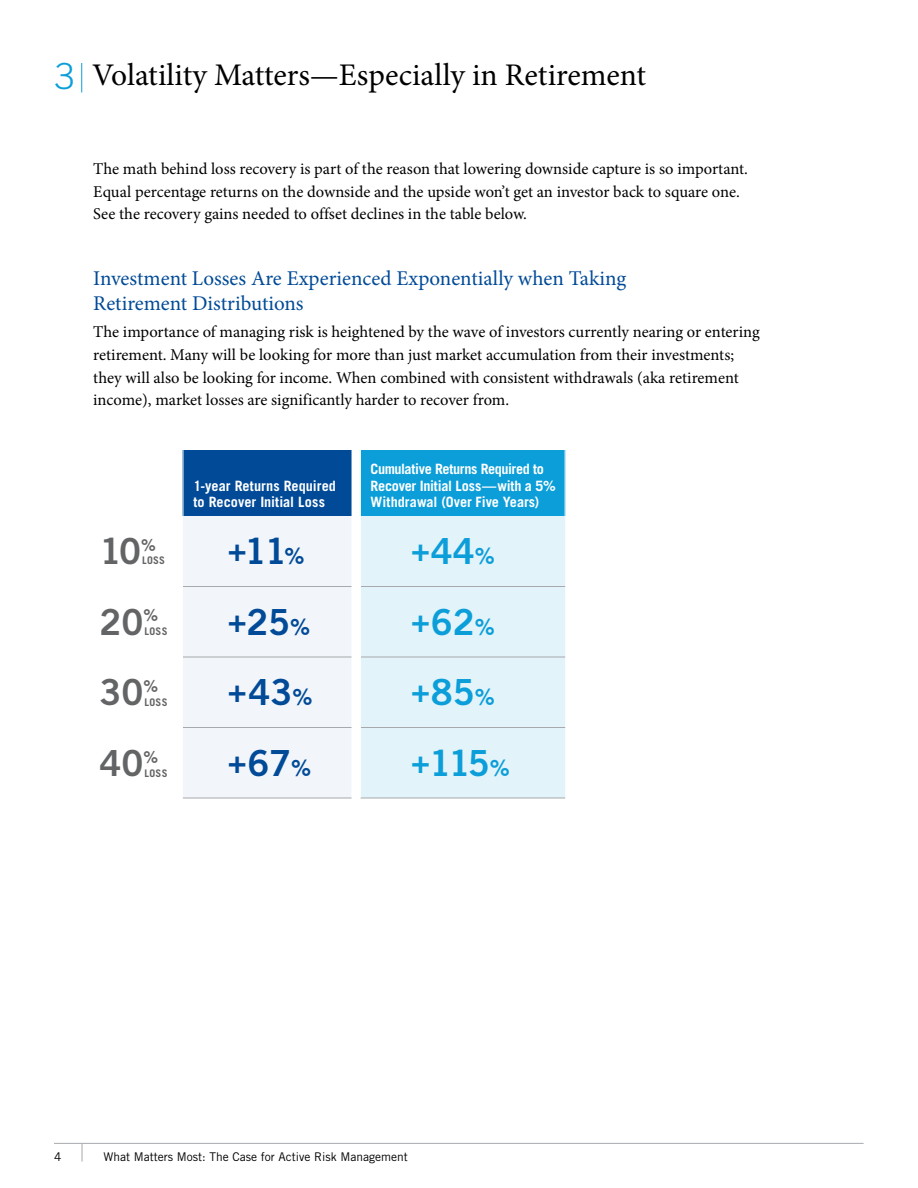
<style>
.page{position:relative;width:918px;height:1188px;background:#fff}
.page>*{position:absolute;margin:0;border:0;box-sizing:border-box;transform-origin:0 0}
.t1{font:36px "Trade Gothic LT Std Bd 2";color:#0c9ed9}
.t2{font:36px "Trade Gothic LT Std Bd 2";letter-spacing:-.01em;color:#004a97}
.t3{font:36px "Trade Gothic LT Std Bd 2";color:#636466}
.t4{font:31.5px "Minion Pro";color:#000}
.t5{font:21px/25.5px "Minion Pro";color:#004a97}
.t6{font:16.5px/22.5px "Minion Pro";color:#000}
.t7{font:700 14.25px/16.5px "Trade Gothic LT Std";letter-spacing:-.01em;color:#fff}
.t8{font:12px "Trade Gothic LT Std";color:#000}
.t9{font:700 10.5px "Trade Gothic LT Std";letter-spacing:.03em;color:#636466}
.s1{font-family:"Trade Gothic LT Std";font-weight:300;font-size:36px;color:#0c9ed9}
.s2{font-size:31.5px}
.s3{font-size:22.5px}
</style>
<div class="page">
<hr style="left:54px;top:1143px;width:810px;height:1px;background:#a7a9ac">
<svg style="left:82px;top:1144px;width:1px;height:17px"></svg>
<hr style="left:81px;top:63px;width:1px;height:30px;background:#0c9ed9">
<div style="left:183px;top:450px;width:174px;height:66px;background:#004a97"></div>
<div style="left:357px;top:450px;width:208px;height:66px;background:#0c9ed9"></div>
<div style="left:183px;top:516px;width:169px;height:282px;background:#f2f6fa"></div>
<div style="left:361px;top:516px;width:204px;height:282px;background:#e2f3fa"></div>
<hr style="left:183px;top:798px;width:174px;height:1px;background:#a7a9ac">
<hr style="left:183px;top:586px;width:170px;height:1px;background:#a7a9ac">
<hr style="left:361px;top:586px;width:204px;height:1px;background:#a7a9ac">
<hr style="left:183px;top:657px;width:170px;height:1px;background:#a7a9ac">
<hr style="left:361px;top:657px;width:204px;height:1px;background:#a7a9ac">
<hr style="left:183px;top:727px;width:170px;height:1px;background:#a7a9ac">
<hr style="left:361px;top:727px;width:204px;height:1px;background:#a7a9ac">
<hr style="left:357px;top:798px;width:208px;height:1px;background:#a7a9ac">
<div style="left:352px;top:441px;width:9px;height:369px;background:#fff"></div>
<h2 class="t4" style="left:55px;top:54px;width:593px"><span class="s1">3</span> Volatility Matters—Especially in Retirement</h2>
<p class="t6" style="left:93px;top:158px;width:656px">The math behind loss recovery is part of the reason that lowering downside capture is so important.<br>Equal percentage returns on the downside and the upside won’t get an investor back to square one.<br>See the recovery gains needed to offset declines in the table below.</p>
<p class="t5" style="left:93px;top:266px;width:535px">Investment Losses Are Experienced Exponentially when Taking<br>Retirement Distributions</p>
<p class="t6" style="left:93px;top:321px;width:668px">The importance of managing risk is heightened by the wave of investors currently nearing or entering retirement. Many will be looking for more than just market accumulation from their investments; they will also be looking for income. When combined with consistent withdrawals (aka retirement income), market losses are significantly harder to recover from.</p>
<p class="t7" style="left:193px;top:477px;width:144px">1-year Returns Required to Recover Initial Loss</p>
<p class="t7" style="left:371px;top:460px;width:187px">Cumulative Returns Required to<br>Recover Initial Loss—with a 5%<br>Withdrawal (Over Five Years)</p>
<h1 class="t3" style="left:100px;top:529px;width:58px">10<sup>%</sup></h1>
<h1 class="t2" style="left:228px;top:529px;width:78px"><span class="s2">+</span>11<span class="s3">%</span></h1>
<h1 class="t1" style="left:411px;top:529px;width:85px"><span class="s2">+</span>44<span class="s3">%</span></h1>
<p class="t9" style="left:142px;top:554px;width:25px">LOSS</p>
<h1 class="t3" style="left:100px;top:599px;width:60px">20<sup>%</sup></h1>
<h1 class="t2" style="left:228px;top:600px;width:84px"><span class="s2">+</span>25<span class="s3">%</span></h1>
<h1 class="t1" style="left:411px;top:600px;width:85px"><span class="s2">+</span>62<span class="s3">%</span></h1>
<p class="t9" style="left:144px;top:624px;width:25px">LOSS</p>
<h1 class="t3" style="left:100px;top:670px;width:60px">30<sup>%</sup></h1>
<h1 class="t2" style="left:228px;top:670px;width:86px"><span class="s2">+</span>43<span class="s3">%</span></h1>
<h1 class="t1" style="left:411px;top:670px;width:85px"><span class="s2">+</span>85<span class="s3">%</span></h1>
<p class="t9" style="left:144px;top:695px;width:25px">LOSS</p>
<h1 class="t3" style="left:100px;top:741px;width:60px">40<sup>%</sup></h1>
<h1 class="t2" style="left:228px;top:741px;width:85px"><span class="s2">+</span>67<span class="s3">%</span></h1>
<h1 class="t1" style="left:411px;top:741px;width:100px"><span class="s2">+</span>115<span class="s3">%</span></h1>
<p class="t9" style="left:144px;top:767px;width:25px">LOSS</p>
<p class="t8" style="left:54px;top:1149px;width:9px">4</p>
<p class="t8" style="left:104px;top:1149px;width:306px">What Matters Most: The Case for Active Risk Management</p>
</div>
